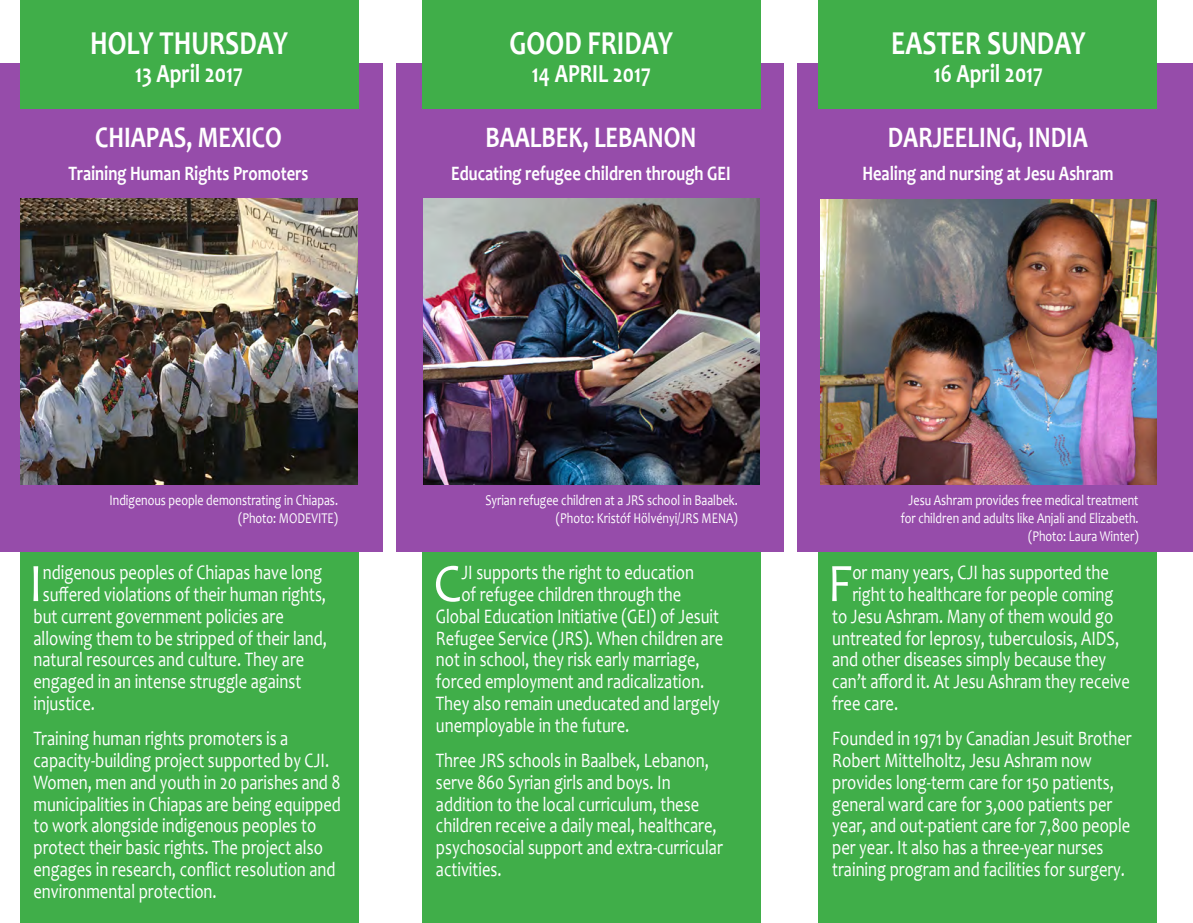
<style>
.page{position:relative;width:1193px;height:923px;background:#fff}
.page>*{position:absolute;margin:0;border:0;box-sizing:border-box;transform-origin:0 0}
.descriptor_blk_text{font:54.75px "Candara";color:#fff;scale:.93 1}
.t1{font:700 33.75px "Candara";color:#fff;scale:.8 1}
.t2{font:700 30px "Candara";color:#fff;scale:.8 1}
.t3{font:700 26.25px "Candara";color:#fff;scale:.8 1}
.descriptor_blk_text-2{font:20.7px/21.8px "Candara";color:#fff;scale:.8 1}
.t4{font:700 20.7px "Candara";color:#fff;scale:.8 1}
.t5{font:15px/18px "Candara";color:#fff;text-align:center;scale:.8 1}
</style>
<div class="page">
<div style="left:818px;top:0;width:338px;height:922px;background:#40ae49"></div>
<div style="left:422px;top:0;width:338px;height:922px;background:#40ae49"></div>
<div style="left:20px;top:0;width:338px;height:922px;background:#40ae49"></div>
<div style="left:0;top:63px;width:382px;height:489px;background:#964caa"></div>
<div style="left:396px;top:63px;width:387px;height:489px;background:#964caa"></div>
<div style="left:796px;top:63px;width:396px;height:489px;background:#964caa"></div>
<img style="left:21px;top:199px;width:336px;height:285px">
<div style="left:20px;top:0;width:338px;height:108px;background:#40ae49"></div>
<img style="left:423px;top:199px;width:336px;height:285px">
<div style="left:422px;top:0;width:338px;height:108px;background:#40ae49"></div>
<div style="left:818px;top:0;width:338px;height:108px;background:#40ae49"></div>
<img style="left:820px;top:199px;width:336px;height:285px">
<p class="t1" style="left:90px;top:21px;width:249px">HOLY THURSDAY</p>
<p class="t3" style="left:135px;top:57px;width:136px">13 April 2017</p>
<p class="t2" style="left:95px;top:118px;width:235px">CHIAPAS, MEXICO</p>
<p class="t4" style="left:69px;top:160px;width:301px">Training Human Rights Promoters</p>
<p class="t1" style="left:509px;top:21px;width:206px">GOOD FRIDAY</p>
<p class="t3" style="left:532px;top:57px;width:150px">14 APRIL 2017</p>
<p class="t2" style="left:485px;top:118px;width:265px">BAALBEK, LEBANON</p>
<p class="t4" style="left:451px;top:160px;width:351px">Educating refugee children through GEI</p>
<p class="t1" style="left:891px;top:21px;width:244px">EASTER SUNDAY</p>
<p class="t3" style="left:934px;top:57px;width:138px">16 April 2017</p>
<p class="t2" style="left:887px;top:118px;width:252px">DARJEELING, INDIA</p>
<p class="t4" style="left:862px;top:160px;width:315px">Healing and nursing at Jesu Ashram</p>
<p class="t5" style="left:110px;top:491px;width:287px">Indigenous people demonstrating in Chiapas.</p>
<p class="t5" style="left:238px;top:509px;width:126px">(Photo: MODEVITE)</p>
<p class="descriptor_blk_text" style="left:29px;top:549px;width:17px">I</p>
<p class="descriptor_blk_text-2" style="left:43px;top:561px;width:350px">ndigenous peoples of Chiapas have long</p>
<p class="descriptor_blk_text-2" style="left:43px;top:583px;width:355px">suffered violations of their human rights,</p>
<p class="descriptor_blk_text-2" style="left:33px;top:605px;width:314px">but current government policies are</p>
<p class="descriptor_blk_text-2" style="left:33px;top:626px;width:368px">allowing them to be stripped of their land,</p>
<p class="descriptor_blk_text-2" style="left:33px;top:648px;width:340px">natural resources and culture. They are</p>
<p class="descriptor_blk_text-2" style="left:33px;top:670px;width:336px">engaged in an intense struggle against</p>
<p class="descriptor_blk_text-2" style="left:33px;top:692px;width:78px">injustice.</p>
<p class="descriptor_blk_text-2" style="left:33px;top:727px;width:386px">Training human rights promoters is a capacity-building project supported by CJI.<br>Women, men and youth in 20 parishes and 8 municipalities in Chiapas are being equipped to work alongside indigenous peoples to protect their basic rights. The project also engages in research, conflict resolution and environmental protection.</p>
<p class="t5" style="left:485px;top:491px;width:317px">Syrian refugee children at a JRS school in Baalbek.</p>
<p class="t5" style="left:556px;top:509px;width:229px">(Photo: Kristóf Hölvényi/JRS MENA)</p>
<p class="descriptor_blk_text" style="left:433px;top:549px;width:31px">C</p>
<p class="descriptor_blk_text-2" style="left:461px;top:561px;width:292px">JI supports the right to education</p>
<p class="descriptor_blk_text-2" style="left:461px;top:583px;width:276px">of refugee children through the</p>
<p class="descriptor_blk_text-2" style="left:436px;top:605px;width:355px">Global Education Initiative (GEI) of Jesuit</p>
<p class="descriptor_blk_text-2" style="left:436px;top:626px;width:361px">Refugee Service (JRS). When children are</p>
<p class="descriptor_blk_text-2" style="left:436px;top:648px;width:331px">not in school, they risk early marriage,</p>
<p class="descriptor_blk_text-2" style="left:436px;top:670px;width:337px">forced employment and radicalization.</p>
<p class="descriptor_blk_text-2" style="left:436px;top:692px;width:356px">They also remain uneducated and largely</p>
<p class="descriptor_blk_text-2" style="left:436px;top:714px;width:243px">unemployable in the future.</p>
<p class="descriptor_blk_text-2" style="left:436px;top:749px;width:360px">Three JRS schools in Baalbek, Lebanon, serve 860 Syrian girls and boys. In addition to the local curriculum, these children receive a daily meal, healthcare, psychosocial support and extra-curricular activities.</p>
<p class="t5" style="left:900px;top:491px;width:299px">Jesu Ashram provides free medical treatment for children and adults like Anjali and Elizabeth.</p>
<p class="t5" style="left:1028px;top:527px;width:139px">(Photo: Laura Winter)</p>
<p class="descriptor_blk_text" style="left:827px;top:549px;width:28px">F</p>
<p class="descriptor_blk_text-2" style="left:852px;top:561px;width:322px">or many years, CJI has supported the</p>
<p class="descriptor_blk_text-2" style="left:852px;top:583px;width:328px">right to healthcare for people coming</p>
<p class="descriptor_blk_text-2" style="left:832px;top:605px;width:353px">to Jesu Ashram. Many of them would go</p>
<p class="descriptor_blk_text-2" style="left:832px;top:626px;width:360px">untreated for leprosy, tuberculosis, AIDS,</p>
<p class="descriptor_blk_text-2" style="left:832px;top:648px;width:344px">and other diseases simply because they</p>
<p class="descriptor_blk_text-2" style="left:832px;top:670px;width:374px">can’t afford it. At Jesu Ashram they receive</p>
<p class="descriptor_blk_text-2" style="left:832px;top:692px;width:84px">free care.</p>
<p class="descriptor_blk_text-2" style="left:832px;top:727px;width:376px">Founded in 1971 by Canadian Jesuit Brother Robert Mittelholtz, Jesu Ashram now provides long-term care for 150 patients, general ward care for 3,000 patients per year, and out-patient care for 7,800 people per year. It also has a three-year nurses training program and facilities for surgery.</p>
</div>
